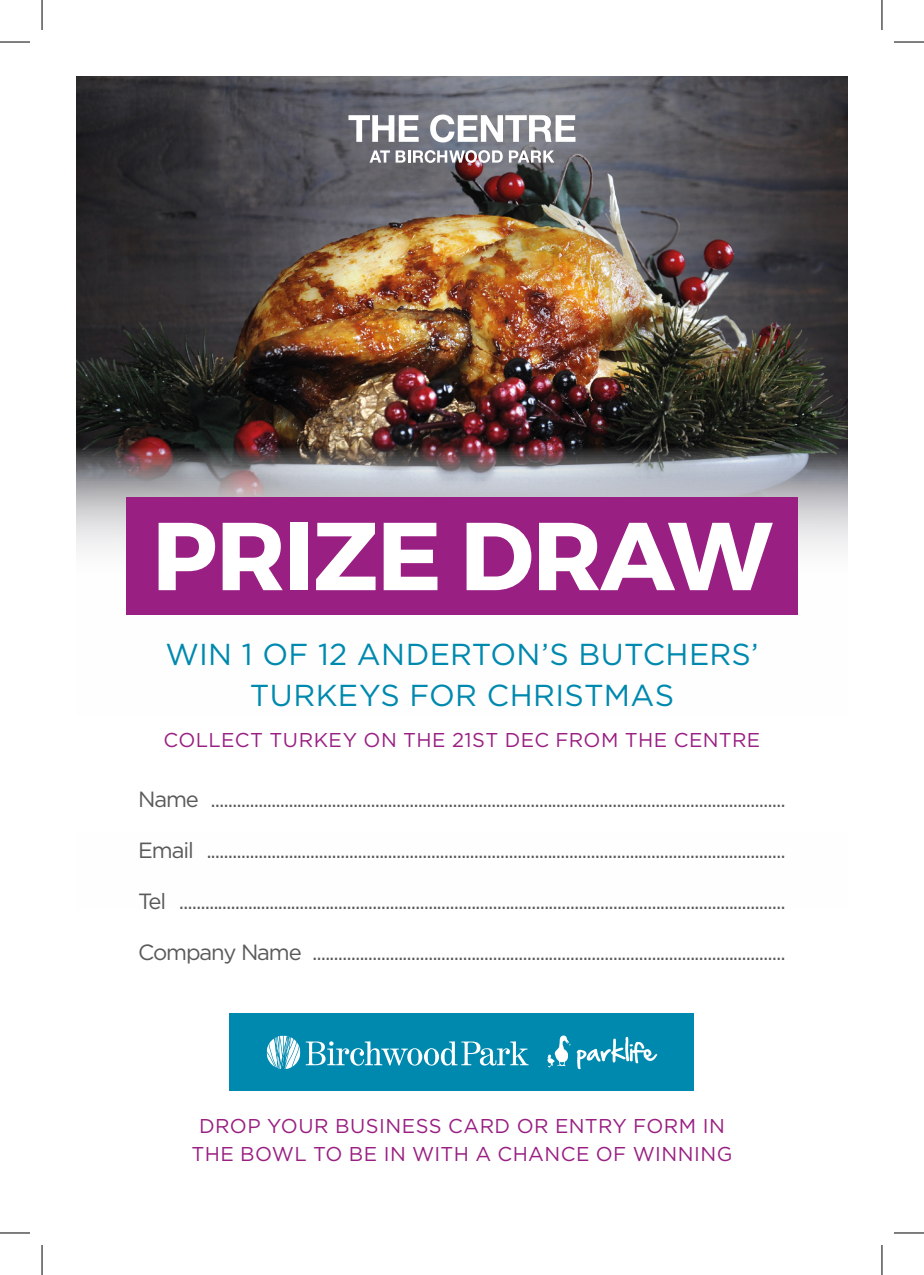
<style>
.page{position:relative;width:924px;height:1275px;background:#fff}
.page>*{position:absolute;margin:0;border:0;box-sizing:border-box;transform-origin:0 0}
.t1{font:700 96.2px "Montserrat";letter-spacing:-.015em;color:#fff}
.t2{font:30.2px/40.4px "Gotham";letter-spacing:.01em;color:#0089af;text-align:center}
.t3{font:22px "Gotham";letter-spacing:-.05em;color:#5a5a59}
.t4{font:20px/28px "Gotham";letter-spacing:.025em;color:#991f82;text-align:center}
</style>
<div class="page">
<img style="left:76px;top:76px;width:771px;height:372px">
<img style="left:76px;top:448px;width:772px;height:167px">
<div style="left:126px;top:497px;width:671px;height:118px;background:#991f82"></div>
<div style="left:230px;top:1013px;width:463px;height:78px;background:#0089af"></div>
<svg style="left:266px;top:1035px;width:262px;height:34px"></svg>
<svg style="left:576px;top:1036px;width:81px;height:33px"></svg>
<svg style="left:547px;top:1035px;width:23px;height:32px"></svg>
<svg style="left:348px;top:115px;width:70px;height:27px"></svg>
<svg style="left:430px;top:115px;width:145px;height:27px"></svg>
<svg style="left:369px;top:150px;width:133px;height:13px"></svg>
<svg style="left:508px;top:150px;width:46px;height:13px"></svg>
<hr style="left:0;top:42px;width:30px;height:1px;background:#000">
<hr style="left:893px;top:42px;width:30px;height:1px;background:#000">
<hr style="left:0;top:1232px;width:30px;height:1px;background:#000">
<hr style="left:893px;top:1232px;width:30px;height:1px;background:#000">
<hr style="left:42px;top:0;width:1px;height:30px;background:#000">
<hr style="left:42px;top:1245px;width:1px;height:30px;background:#000">
<hr style="left:881px;top:0;width:1px;height:30px;background:#000">
<hr style="left:881px;top:1245px;width:1px;height:30px;background:#000">
<p class="t1" style="left:152px;top:496px;width:621px">PRIZE DRAW</p>
<p class="t2" style="left:165px;top:634px;width:594px">WIN 1 OF 12 ANDERTON’S BUTCHERS’<br>TURKEYS FOR CHRISTMAS</p>
<p class="t4" style="left:163px;top:725px;width:598px">COLLECT TURKEY ON THE 21ST DEC FROM THE CENTRE</p>
<p class="t3" style="left:138px;top:787px;width:648px">Name .....................................................................................................................................</p>
<p class="t3" style="left:138px;top:838px;width:648px">Email ......................................................................................................................................</p>
<p class="t3" style="left:138px;top:889px;width:648px">Tel .............................................................................................................................................</p>
<p class="t3" style="left:138px;top:940px;width:648px">Company Name ..............................................................................................................</p>
<p class="t4" style="left:191px;top:1112px;width:542px">DROP YOUR BUSINESS CARD OR ENTRY FORM IN<br>THE BOWL TO BE IN WITH A CHANCE OF WINNING</p>
</div>
